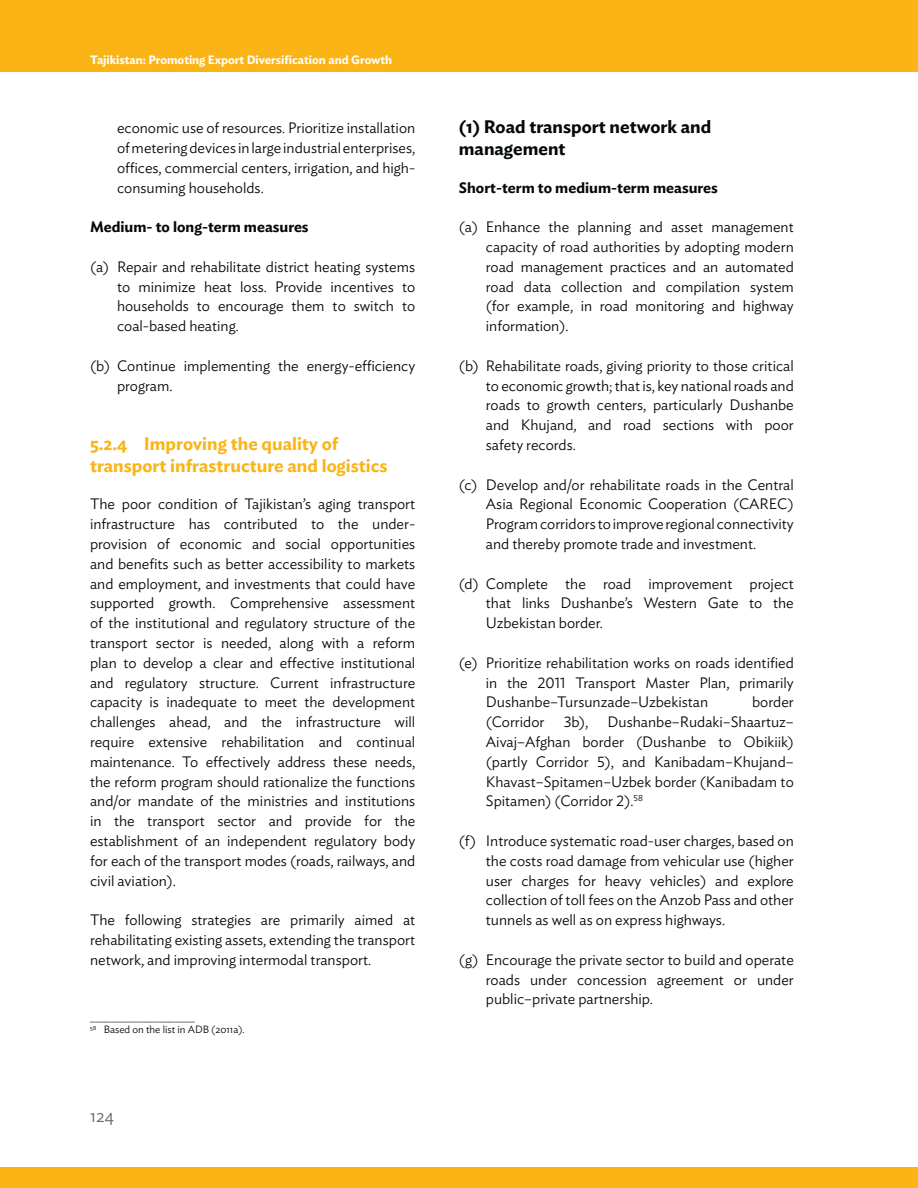
<style>
.page{position:relative;width:918px;height:1188px;background:#fff}
.page>*{position:absolute;margin:0;border:0;box-sizing:border-box;transform-origin:0 0}
.t1{font:600 18px/21.6px "Ideal Sans";color:#fbb416}
.t2{font:600 18px/21.6px "Ideal Sans";color:#040809}
.t3{font:300 18px "Ideal Sans";color:#636567}
.t4{font:300 15px/19.8px "Ideal Sans";color:#040809;text-align:justify}
.t5{font:600 15px "Ideal Sans";color:#040809}
.t6{font:600 12px "Ideal Sans";color:#fff}
.t7{font:300 10.5px "Ideal Sans";color:#040809}
.t8{font:10.5px "Myriad Pro";color:#040809}
</style>
<div class="page">
<div style="left:0;top:0;width:918px;height:72px;background:#fbb416"></div>
<div style="left:0;top:1168px;width:918px;height:20px;background:#fbb416"></div>
<p class="t6" style="left:90px;top:55px;width:304px">Tajikistan: Promoting Export Diversification and Growth</p>
<p class="t4" style="left:117px;top:120px;width:300px">economic use of resources. Prioritize installation of metering devices in large industrial enterprises, offices, commercial centers, irrigation, and high&shy;consuming households.</p>
<p class="t5" style="left:90px;top:221px;width:220px">Medium- to long-term measures</p>
<p class="t4" style="left:117px;top:258px;width:300px;text-indent:-27px">(a) Repair and rehabilitate district heating systems to minimize heat loss. Provide incentives to households to encourage them to switch to coal-based heating.</p>
<p class="t4" style="left:117px;top:357px;width:300px;text-indent:-27px">(b) Continue implementing the energy-efficiency program.</p>
<p class="t1" style="left:90px;top:435px;width:299px">5.2.4 Improving the quality of transport infrastructure and logistics</p>
<p class="t4" style="left:90px;top:496px;width:327px">The poor condition of Tajikistan’s aging transport infrastructure has contributed to the under&shy;provision of economic and social opportunities and benefits such as better accessibility to markets and employment, and investments that could have supported growth. Comprehensive assessment of the institutional and regulatory structure of the transport sector is needed, along with a reform plan to develop a clear and effective institutional and regulatory structure. Current infrastructure capacity is inadequate to meet the development challenges ahead, and the infrastructure will require extensive rehabilitation and continual maintenance. To effectively address these needs, the reform program should rationalize the functions and/or mandate of the ministries and institutions in the transport sector and provide for the establishment of an independent regulatory body for each of the transport modes (roads, railways, and civil aviation).</p>
<p class="t4" style="left:90px;top:912px;width:327px">The following strategies are primarily aimed at rehabilitating existing assets, extending the transport network, and improving intermodal transport.</p>
<p class="t8" style="left:90px;top:1011px;width:107px">____________________</p>
<p class="t7" style="left:90px;top:1026px;width:156px"><sup>58</sup> Based on the list in ADB (2011a).</p>
<p class="t3" style="left:90px;top:1110px;width:25px">124</p>
<p class="t2" style="left:459px;top:118px;width:254px">(1) Road transport network and management</p>
<p class="t5" style="left:459px;top:182px;width:261px">Short-term to medium-term measures</p>
<p class="t4" style="left:486px;top:219px;width:310px;text-indent:-27px">(a) Enhance the planning and asset management capacity of road authorities by adopting modern road management practices and an automated road data collection and compilation system (for example, in road monitoring and highway information).</p>
<p class="t4" style="left:486px;top:357px;width:309px;text-indent:-27px">(b) Rehabilitate roads, giving priority to those critical to economic growth; that is, key national roads and roads to growth centers, particularly Dushanbe and Khujand, and road sections with poor safety records.</p>
<p class="t4" style="left:486px;top:476px;width:310px;text-indent:-27px">(c) Develop and/or rehabilitate roads in the Central Asia Regional Economic Cooperation (CAREC)<br>Program corridors to improve regional connectivity and thereby promote trade and investment.</p>
<p class="t4" style="left:486px;top:575px;width:309px;text-indent:-27px">(d) Complete the road improvement project that links Dushanbe’s Western Gate to the Uzbekistan border.</p>
<p class="t4" style="left:486px;top:654px;width:309px;text-indent:-27px">(e) Prioritize rehabilitation works on roads identified in the 2011 Transport Master Plan, primarily Dushanbe–Tursunzade–Uzbekistan</p>
<p class="t4" style="left:752px;top:694px;width:43px">border</p>
<p class="t4" style="left:486px;top:714px;width:60px">(Corridor</p>
<p class="t4" style="left:564px;top:714px;width:26px">3b),</p>
<p class="t4" style="left:486px;top:714px;width:309px;text-indent:122px">Dushanbe–Rudaki–Shaartuz– Aivaj–Afghan border (Dushanbe to Obikiik) (partly Corridor 5), and Kanibadam–Khujand– Khavast–Spitamen–Uzbek border (Kanibadam to Spitamen) (Corridor 2).<sup>58</sup></p>
<p class="t4" style="left:486px;top:832px;width:309px;text-indent:-27px">(f) Introduce systematic road-user charges, based on the costs road damage from vehicular use (higher user charges for heavy vehicles) and explore collection of toll fees on the Anzob Pass and other tunnels as well as on express highways.</p>
<p class="t4" style="left:486px;top:951px;width:310px;text-indent:-27px">(g) Encourage the private sector to build and operate roads under concession agreement or under public–private partnership.</p>
</div>
